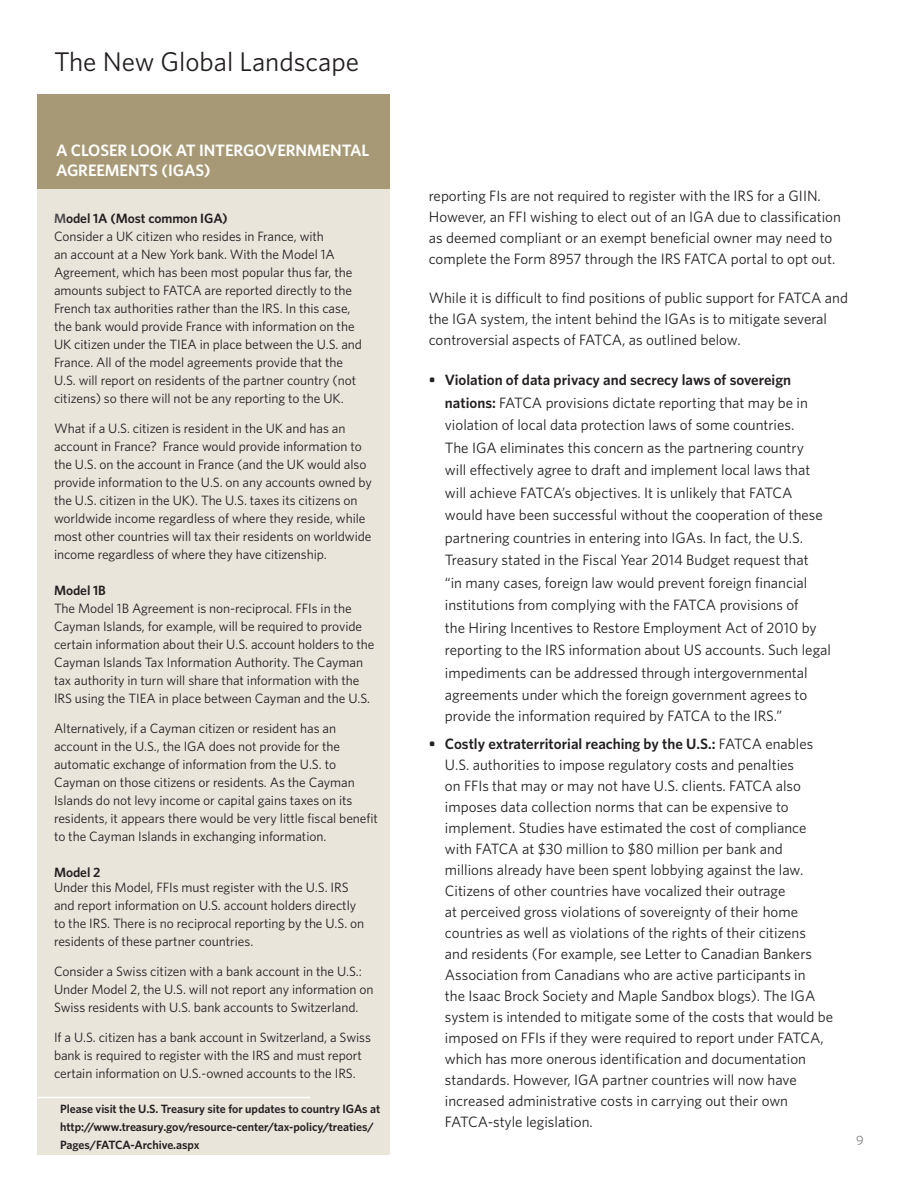
<style>
.page{position:relative;width:918px;height:1188px;background:#fff}
.page>*{position:absolute;margin:0;border:0;box-sizing:border-box;transform-origin:0 0}
.t1{font:27px "Whitney";color:#231f20}
.t2{font:600 16.5px "Whitney";letter-spacing:-.005em;color:#fff}
.Body_Text{font:15px/21px "Whitney";color:#231f20}
.t3{font:13.5px/18px "Whitney";letter-spacing:-.005em;color:#231f20}
.t4{font:600 13.5px "Whitney";letter-spacing:-.005em;color:#231f20}
.t5{font:13.5px "Whitney";color:#808083}
.t6{font:600 12px/18px "Whitney";letter-spacing:-.005em;color:#231f20}
.s1{color:#4b4a4d}
.s2{font-weight:600}
</style>
<div class="page">
<div style="left:38px;top:189px;width:352px;height:966px;background:#eae5db"></div>
<div style="left:38px;top:94px;width:352px;height:95px;background:#a79975"></div>
<hr style="left:38px;top:1097px;width:272px;height:1px;background:#fff">
<p class="t1" style="left:54px;top:44px;width:307px">The New Global Landscape</p>
<p class="t2" style="left:56px;top:139px;width:315px">A CLOSER LOOK AT INTERGOVERNMENTAL</p>
<p class="t2" style="left:56px;top:159px;width:156px">AGREEMENTS (IGAS)</p>
<p class="t4" style="left:54px;top:210px;width:175px"><span class="s1">M</span>odel 1A (Most common IGA)</p>
<p class="t3" style="left:54px;top:227px;width:310px">Consider a UK citizen who resides in France, with<br>an account at a New York bank. With the Model 1A Agreement, which has been most popular thus far, the amounts subject to FATCA are reported directly to the French tax authorities rather than the IRS. In this case, the bank would provide France with information on the UK citizen under the TIEA in place between the U.S. and France. All of the model agreements provide that the U.S. will report on residents of the partner country (not citizens) so there will not be any reporting to the UK.</p>
<p class="t3" style="left:54px;top:419px;width:320px">What if a U.S. citizen is resident in the UK and has an account in France? France would provide information to the U.S. on the account in France (and the UK would also provide information to the U.S. on any accounts owned by the U.S. citizen in the UK). The U.S. taxes its citizens on worldwide income regardless of where they reside, while most other countries will tax their residents on worldwide income regardless of where they have citizenship.</p>
<p class="t4" style="left:54px;top:582px;width:53px">Model 1B</p>
<p class="t3" style="left:54px;top:599px;width:322px">The Model 1B Agreement is non-reciprocal. FFIs in the Cayman Islands, for example, will be required to provide certain information about their U.S. account holders to the Cayman Islands Tax Information Authority. The Cayman tax authority in turn will share that information with the IRS using the TIEA in place between Cayman and the U.S.</p>
<p class="t3" style="left:54px;top:719px;width:326px">Alternatively, if a Cayman citizen or resident has an account in the U.S., the IGA does not provide for the automatic exchange of information from the U.S. to Cayman on those citizens or residents. As the Cayman Islands do not levy income or capital gains taxes on its residents, it appears there would be very little fiscal benefit to the Cayman Islands in exchanging information.</p>
<p class="t4" style="left:54px;top:864px;width:48px">Model 2</p>
<p class="t3" style="left:54px;top:878px;width:312px">Under this Model, FFIs must register with the U.S. IRS and report information on U.S. account holders directly to the IRS. There is no reciprocal reporting by the U.S. on residents of these partner countries.</p>
<p class="t3" style="left:54px;top:962px;width:321px">Consider a Swiss citizen with a bank account in the U.S.:<br>Under Model 2, the U.S. will not report any information on<br>Swiss residents with U.S. bank accounts to Switzerland.</p>
<p class="t3" style="left:54px;top:1028px;width:318px">If a U.S. citizen has a bank account in Switzerland, a Swiss bank is required to register with the IRS and must report certain information on U.S.-owned accounts to the IRS.</p>
<p class="t6" style="left:60px;top:1100px;width:322px">Please visit the U.S. Treasury site for updates to country IGAs at</p>
<p class="t6" style="left:60px;top:1118px;width:315px">http://www.treasury.gov/resource-center/tax-policy/treaties/<br>Pages/FATCA-Archive.aspx</p>
<p class="Body_Text" style="left:429px;top:185px;width:414px">reporting FIs are not required to register with the IRS for a GIIN.<br>However, an FFI wishing to elect out of an IGA due to classification as deemed compliant or an exempt beneficial owner may need to complete the Form 8957 through the IRS FATCA portal to opt out.</p>
<p class="Body_Text" style="left:429px;top:287px;width:421px">While it is difficult to find positions of public support for FATCA and the IGA system, the intent behind the IGAs is to mitigate several controversial aspects of FATCA, as outlined below.</p>
<p class="Body_Text" style="left:445px;top:369px;width:388px;line-height:22.5px;text-indent:-16px"><span class="s2">• Violation of data privacy and secrecy laws of sovereign nations:</span> FATCA provisions dictate reporting that may be in violation of local data protection laws of some countries.<br>The IGA eliminates this concern as the partnering country<br>will effectively agree to draft and implement local laws that will achieve FATCA’s objectives. It is unlikely that FATCA would have been successful without the cooperation of these partnering countries in entering into IGAs. In fact, the U.S.<br>Treasury stated in the Fiscal Year 2014 Budget request that<br>“in many cases, foreign law would prevent foreign financial institutions from complying with the FATCA provisions of<br>the Hiring Incentives to Restore Employment Act of 2010 by reporting to the IRS information about US accounts. Such legal impediments can be addressed through intergovernmental agreements under which the foreign government agrees to</p>
<p class="Body_Text" style="left:445px;top:705px;width:339px">provide the information required by FATCA to the IRS.”</p>
<p class="Body_Text" style="left:445px;top:733px;width:390px;text-indent:-16px"><span class="s2">• Costly extraterritorial reaching by the U.S.:</span> FATCA enables U.S. authorities to impose regulatory costs and penalties<br>on FFIs that may or may not have U.S. clients. FATCA also imposes data collection norms that can be expensive to implement. Studies have estimated the cost of compliance with FATCA at $30 million to $80 million per bank and millions already have been spent lobbying against the law.<br>Citizens of other countries have vocalized their outrage<br>at perceived gross violations of sovereignty of their home countries as well as violations of the rights of their citizens<br>and residents (For example, see Letter to Canadian Bankers Association from Canadians who are active participants in<br>the Isaac Brock Society and Maple Sandbox blogs). The IGA system is intended to mitigate some of the costs that would be imposed on FFIs if they were required to report under FATCA, which has more onerous identification and documentation standards. However, IGA partner countries will now have increased administrative costs in carrying out their own FATCA-style legislation.</p>
<p class="t5" style="left:856px;top:1131px;width:9px">9</p>
</div>
